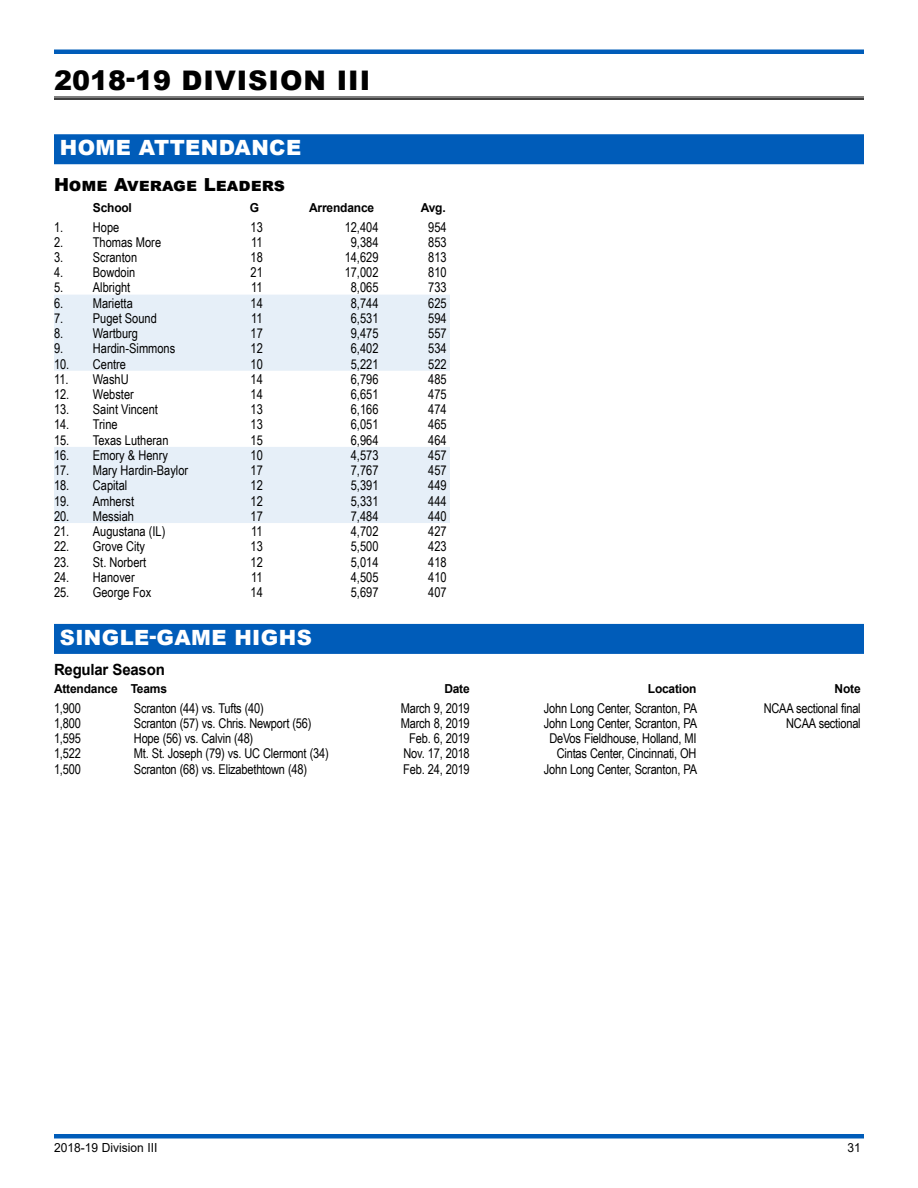
<style>
.page{position:relative;width:918px;height:1188px;background:#fff}
.page>*{position:absolute;margin:0;border:0;box-sizing:border-box;transform-origin:0 0}
.t1{font:900 27px "Arial";letter-spacing:.035em;color:#000}
.t2{font:900 21px "Arial";letter-spacing:.02em;color:#fff}
.t3{font:900 18px "Arial";color:#000}
.t4{font:700 15.45px "Arial";letter-spacing:-.015em;color:#000}
.t5{font:13.5px "Arial Narrow";color:#000}
.t6{font:12.45px "Arial";color:#000;scale:.96 1}
.t7{font:700 12.3px "Arial";letter-spacing:-.015em;color:#000}
</style>
<div class="page">
<hr style="left:54px;top:1134px;width:810px;height:4px;background:#005cb9">
<hr style="left:54px;top:50px;width:810px;height:4px;background:#005cb9">
<hr style="left:54px;top:97px;width:810px;height:1px;background:#000">
<hr style="left:54px;top:98px;width:810px;height:2px;background:#000">
<div style="left:54px;top:134px;width:810px;height:29px;background:#005cb9"></div>
<div style="left:54px;top:136px;width:810px;height:28px;background:#005cb9"></div>
<div style="left:54px;top:624px;width:810px;height:28px;background:#005cb9"></div>
<div style="left:54px;top:625px;width:810px;height:29px;background:#005cb9"></div>
<svg style="left:54px;top:295px;width:396px;height:228px;fill:#e6eff8"></svg>
<h1 class="t1" style="left:54px;top:61px;width:318px">2018-19 DIVISION III</h1>
<h2 class="t2" style="left:60px;top:133px;width:243px">HOME ATTENDANCE</h2>
<h3 class="t3" style="left:54px;top:171px;width:233px">Home Average Leaders</h3>
<p class="t7" style="left:93px;top:199px;width:41px">School</p>
<p class="t7" style="left:250px;top:199px;width:11px">G</p>
<p class="t7" style="left:309px;top:199px;width:67px">Arrendance</p>
<p class="t7" style="left:421px;top:199px;width:27px">Avg.</p>
<p class="t5" style="left:54px;top:217px;width:67px">1. Hope</p>
<p class="t5" style="left:251px;top:217px;width:14px">13</p>
<p class="t5" style="left:345px;top:217px;width:35px">12,404</p>
<p class="t5" style="left:428px;top:217px;width:20px">954</p>
<p class="t5" style="left:54px;top:232px;width:109px">2. Thomas More</p>
<p class="t5" style="left:251px;top:232px;width:13px">11</p>
<p class="t5" style="left:351px;top:232px;width:29px">9,384</p>
<p class="t5" style="left:428px;top:232px;width:20px">853</p>
<p class="t5" style="left:54px;top:247px;width:85px">3. Scranton</p>
<p class="t5" style="left:251px;top:247px;width:14px">18</p>
<p class="t5" style="left:345px;top:247px;width:35px">14,629</p>
<p class="t5" style="left:428px;top:247px;width:20px">813</p>
<p class="t5" style="left:54px;top:263px;width:83px">4. Bowdoin</p>
<p class="t5" style="left:251px;top:263px;width:14px">21</p>
<p class="t5" style="left:345px;top:263px;width:35px">17,002</p>
<p class="t5" style="left:428px;top:263px;width:20px">810</p>
<p class="t5" style="left:54px;top:278px;width:78px">5. Albright</p>
<p class="t5" style="left:251px;top:278px;width:13px">11</p>
<p class="t5" style="left:351px;top:278px;width:29px">8,065</p>
<p class="t5" style="left:428px;top:278px;width:20px">733</p>
<p class="t5" style="left:54px;top:293px;width:80px">6. Marietta</p>
<p class="t5" style="left:251px;top:293px;width:14px">14</p>
<p class="t5" style="left:351px;top:293px;width:29px">8,744</p>
<p class="t5" style="left:428px;top:293px;width:20px">625</p>
<p class="t5" style="left:54px;top:308px;width:104px">7. Puget Sound</p>
<p class="t5" style="left:251px;top:308px;width:13px">11</p>
<p class="t5" style="left:351px;top:308px;width:29px">6,531</p>
<p class="t5" style="left:428px;top:308px;width:20px">594</p>
<p class="t5" style="left:54px;top:323px;width:85px">8. Wartburg</p>
<p class="t5" style="left:251px;top:323px;width:14px">17</p>
<p class="t5" style="left:351px;top:323px;width:29px">9,475</p>
<p class="t5" style="left:428px;top:323px;width:20px">557</p>
<p class="t5" style="left:54px;top:339px;width:123px">9. Hardin-Simmons</p>
<p class="t5" style="left:251px;top:339px;width:14px">12</p>
<p class="t5" style="left:351px;top:339px;width:29px">6,402</p>
<p class="t5" style="left:428px;top:339px;width:20px">534</p>
<p class="t5" style="left:54px;top:354px;width:74px">10. Centre</p>
<p class="t5" style="left:251px;top:354px;width:14px">10</p>
<p class="t5" style="left:351px;top:354px;width:29px">5,221</p>
<p class="t5" style="left:428px;top:354px;width:20px">522</p>
<p class="t5" style="left:54px;top:369px;width:76px">11. WashU</p>
<p class="t5" style="left:251px;top:369px;width:14px">14</p>
<p class="t5" style="left:351px;top:369px;width:29px">6,796</p>
<p class="t5" style="left:428px;top:369px;width:20px">485</p>
<p class="t5" style="left:54px;top:384px;width:81px">12. Webster</p>
<p class="t5" style="left:251px;top:384px;width:14px">14</p>
<p class="t5" style="left:351px;top:384px;width:29px">6,651</p>
<p class="t5" style="left:428px;top:384px;width:20px">475</p>
<p class="t5" style="left:54px;top:400px;width:105px">13. Saint Vincent</p>
<p class="t5" style="left:251px;top:400px;width:14px">13</p>
<p class="t5" style="left:351px;top:400px;width:29px">6,166</p>
<p class="t5" style="left:428px;top:400px;width:20px">474</p>
<p class="t5" style="left:54px;top:415px;width:65px">14. Trine</p>
<p class="t5" style="left:251px;top:415px;width:14px">13</p>
<p class="t5" style="left:351px;top:415px;width:29px">6,051</p>
<p class="t5" style="left:428px;top:415px;width:20px">465</p>
<p class="t5" style="left:54px;top:430px;width:116px">15. Texas Lutheran</p>
<p class="t5" style="left:251px;top:430px;width:14px">15</p>
<p class="t5" style="left:351px;top:430px;width:29px">6,964</p>
<p class="t5" style="left:428px;top:430px;width:20px">464</p>
<p class="t5" style="left:54px;top:445px;width:115px">16. Emory &amp; Henry</p>
<p class="t5" style="left:251px;top:445px;width:14px">10</p>
<p class="t5" style="left:351px;top:445px;width:29px">4,573</p>
<p class="t5" style="left:428px;top:445px;width:20px">457</p>
<p class="t5" style="left:54px;top:461px;width:136px">17. Mary Hardin-Baylor</p>
<p class="t5" style="left:251px;top:461px;width:14px">17</p>
<p class="t5" style="left:351px;top:461px;width:29px">7,767</p>
<p class="t5" style="left:428px;top:461px;width:20px">457</p>
<p class="t5" style="left:54px;top:476px;width:75px">18. Capital</p>
<p class="t5" style="left:251px;top:476px;width:14px">12</p>
<p class="t5" style="left:351px;top:476px;width:29px">5,391</p>
<p class="t5" style="left:428px;top:476px;width:20px">449</p>
<p class="t5" style="left:54px;top:491px;width:82px">19. Amherst</p>
<p class="t5" style="left:251px;top:491px;width:14px">12</p>
<p class="t5" style="left:351px;top:491px;width:29px">5,331</p>
<p class="t5" style="left:428px;top:491px;width:20px">444</p>
<p class="t5" style="left:54px;top:506px;width:82px">20. Messiah</p>
<p class="t5" style="left:251px;top:506px;width:14px">17</p>
<p class="t5" style="left:351px;top:506px;width:29px">7,484</p>
<p class="t5" style="left:428px;top:506px;width:20px">440</p>
<p class="t5" style="left:54px;top:521px;width:113px">21. Augustana (IL)</p>
<p class="t5" style="left:251px;top:521px;width:13px">11</p>
<p class="t5" style="left:351px;top:521px;width:29px">4,702</p>
<p class="t5" style="left:428px;top:521px;width:20px">427</p>
<p class="t5" style="left:54px;top:537px;width:93px">22. Grove City</p>
<p class="t5" style="left:251px;top:537px;width:14px">13</p>
<p class="t5" style="left:351px;top:537px;width:29px">5,500</p>
<p class="t5" style="left:428px;top:537px;width:20px">423</p>
<p class="t5" style="left:54px;top:552px;width:94px">23. St. Norbert</p>
<p class="t5" style="left:251px;top:552px;width:14px">12</p>
<p class="t5" style="left:351px;top:552px;width:29px">5,014</p>
<p class="t5" style="left:428px;top:552px;width:20px">418</p>
<p class="t5" style="left:54px;top:567px;width:82px">24. Hanover</p>
<p class="t5" style="left:251px;top:567px;width:13px">11</p>
<p class="t5" style="left:351px;top:567px;width:29px">4,505</p>
<p class="t5" style="left:428px;top:567px;width:20px">410</p>
<p class="t5" style="left:54px;top:582px;width:99px">25. George Fox</p>
<p class="t5" style="left:251px;top:582px;width:14px">14</p>
<p class="t5" style="left:351px;top:582px;width:29px">5,697</p>
<p class="t5" style="left:428px;top:582px;width:20px">407</p>
<h2 class="t2" style="left:60px;top:622px;width:254px">SINGLE-GAME HIGHS</h2>
<p class="t4" style="left:54px;top:659px;width:112px">Regular Season</p>
<p class="t7" style="left:54px;top:680px;width:115px">Attendance Teams</p>
<p class="t7" style="left:444px;top:680px;width:27px">Date</p>
<p class="t7" style="left:648px;top:680px;width:50px">Location</p>
<p class="t7" style="left:835px;top:680px;width:28px">Note</p>
<p class="t5" style="left:54px;top:698px;width:28px">1,900</p>
<p class="t5" style="left:134px;top:698px;width:131px">Scranton (44) vs. Tufts (40)</p>
<p class="t5" style="left:401px;top:698px;width:70px">March 9, 2019</p>
<p class="t5" style="left:544px;top:698px;width:155px">John Long Center, Scranton, PA</p>
<p class="t5" style="left:764px;top:698px;width:99px">NCAA sectional final</p>
<p class="t5" style="left:54px;top:713px;width:28px">1,800</p>
<p class="t5" style="left:134px;top:713px;width:179px">Scranton (57) vs. Chris. Newport (56)</p>
<p class="t5" style="left:401px;top:713px;width:70px">March 8, 2019</p>
<p class="t5" style="left:544px;top:713px;width:155px">John Long Center, Scranton, PA</p>
<p class="t5" style="left:786px;top:713px;width:76px">NCAA sectional</p>
<p class="t5" style="left:54px;top:729px;width:28px">1,595</p>
<p class="t5" style="left:134px;top:729px;width:121px">Hope (56) vs. Calvin (48)</p>
<p class="t5" style="left:409px;top:729px;width:62px">Feb. 6, 2019</p>
<p class="t5" style="left:549px;top:729px;width:149px">DeVos Fieldhouse, Holland, MI</p>
<p class="t5" style="left:54px;top:744px;width:28px">1,522</p>
<p class="t5" style="left:134px;top:744px;width:196px">Mt. St. Joseph (79) vs. UC Clermont (34)</p>
<p class="t5" style="left:403px;top:744px;width:68px">Nov. 17, 2018</p>
<p class="t5" style="left:557px;top:744px;width:141px">Cintas Center, Cincinnati, OH</p>
<p class="t5" style="left:54px;top:759px;width:28px">1,500</p>
<p class="t5" style="left:134px;top:759px;width:175px">Scranton (68) vs. Elizabethtown (48)</p>
<p class="t5" style="left:403px;top:759px;width:68px">Feb. 24, 2019</p>
<p class="t5" style="left:544px;top:759px;width:155px">John Long Center, Scranton, PA</p>
<p class="t6" style="left:54px;top:1139px;width:109px">2018-19 Division III</p>
<p class="t6" style="left:848px;top:1139px;width:15px">31</p>
</div>
